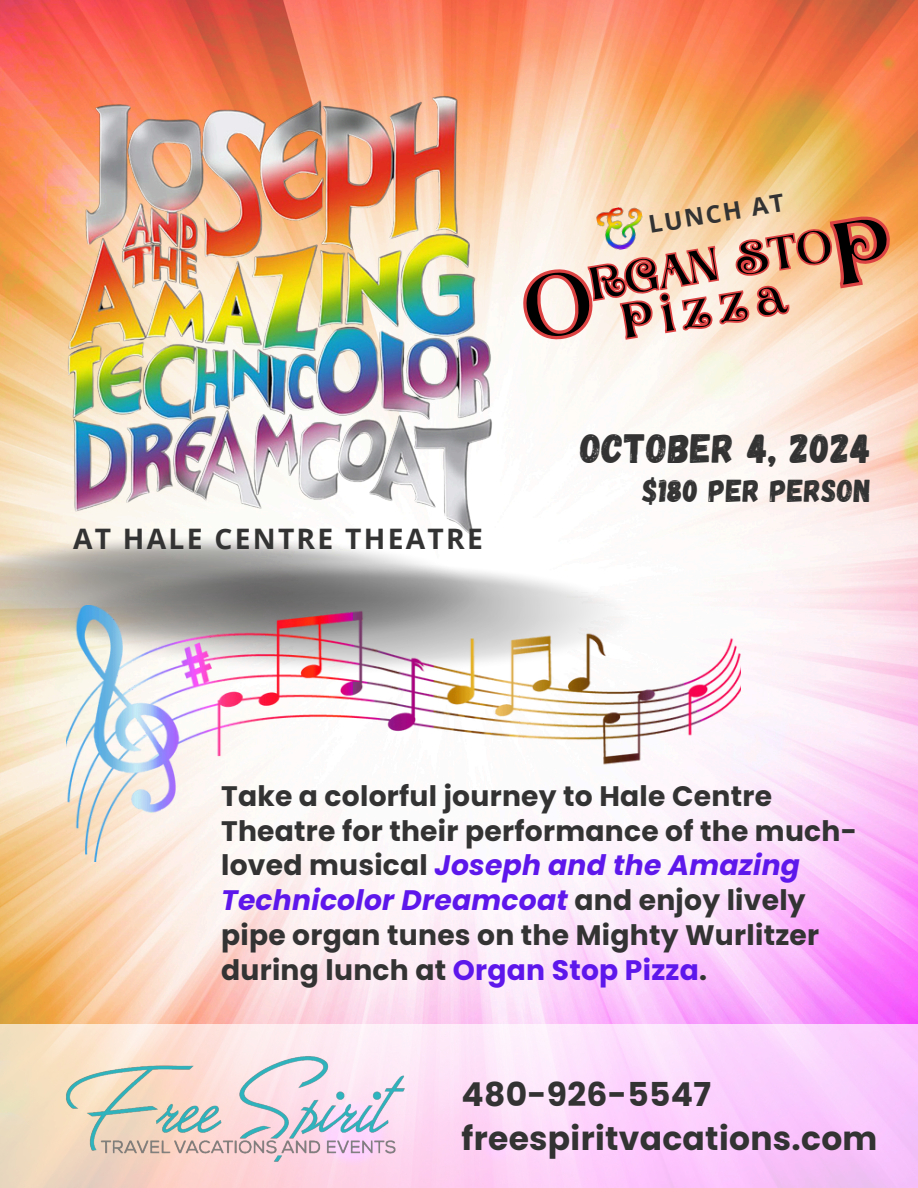
<style>
.page{position:relative;width:918px;height:1188px;background:#fff}
.page>*{position:absolute;margin:0;border:0;box-sizing:border-box;transform-origin:0 0}
.t1{font:47.7px "Aprila";color:#000}
.t2{font:45.15px "Aprila";color:#000}
.t3{font:40.95px "Gagalin";letter-spacing:.01em;color:#333}
.t4{font:700 32.85px/43.3px "Poppins";letter-spacing:.01em;color:#333}
.t5{font:31.65px "Gagalin";letter-spacing:.01em;color:#333}
.t6{font:700 28.2px/34.8px "Poppins";letter-spacing:.01em;color:#333}
.t7{font:700 28.2px "Open Sans";letter-spacing:.08em;color:#333}
.t8{font:700 24.3px "Open Sans";color:#333}
.s1{font-style:italic;color:#5e17eb}
.s2{color:#5e17eb}
</style>
<div class="page">
<img style="left:0;top:0;width:918px;height:1025px">
<img style="left:480px;top:562px;width:156px;height:43px">
<img style="left:0;top:535px;width:480px;height:113px">
<img style="left:42px;top:63px;width:473px;height:502px">
<svg style="left:0;top:1025px;width:918px;height:163px;background:#fad4f2"></svg>
<img style="left:54px;top:1044px;width:368px;height:133px">
<img style="left:67px;top:605px;width:674px;height:257px">
<img style="left:595px;top:203px;width:53px;height:6px">
<svg style="left:513px;top:209px;width:389px;height:140px;background:#f2beaa"></svg>
<p class="t8" style="left:646px;top:207px;width:138px;rotate:-9deg">LUNCH AT</p>
<h1 class="t2" style="left:588px;top:266px;width:245px;rotate:-9deg">RGAN STO</h1>
<h3 class="t1" style="left:620px;top:302px;width:166px;rotate:-9deg">Pizza</h3>
<h5 class="t7" style="left:73px;top:519px;width:411px">AT HALE CENTRE THEATRE</h5>
<p class="t3" style="left:580px;top:422px;width:292px">OCTOBER 4, 2024</p>
<p class="t5" style="left:643px;top:471px;width:230px">$180 PER PERSON</p>
<p class="t6" style="left:221px;top:778px;width:638px">Take a colorful journey to Hale Centre Theatre for their performance of the much&shy;loved musical <span class="s1">Joseph and the Amazing Technicolor Dreamcoat</span> and enjoy lively pipe organ tunes on the Mighty Wurlitzer during lunch at <span class="s2">Organ Stop Pizza</span>.</p>
<h6 class="t4" style="left:462px;top:1073px;width:418px">480-926-5547 freespiritvacations.com</h6>
</div>
